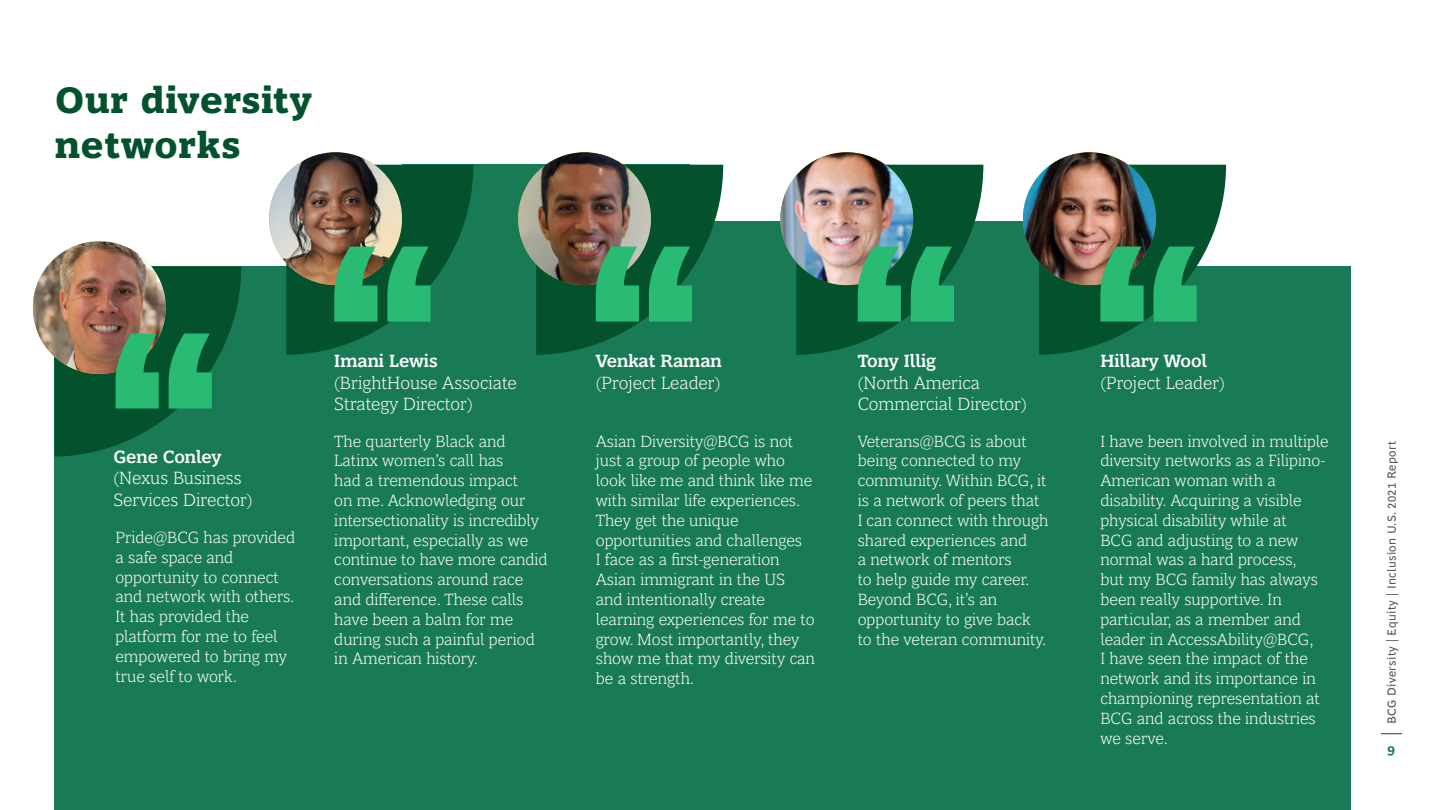
<style>
.page{position:relative;width:1440px;height:810px;background:#fff}
.page>*{position:absolute;margin:0;border:0;box-sizing:border-box;transform-origin:0 0}
.t1{font:800 37.5px/45px "Henderson BCG Mod";letter-spacing:.03em;color:#03522d}
.t2{font:300 18px/21.6px "Henderson BCG Mod";color:#fff}
.t3{font:700 18px "Henderson BCG Mod";color:#fff}
.t4{font:300 16.5px/19.8px "Henderson BCG Mod";color:#fff}
.t5{font:700 13.5px "Henderson BCG Sans";color:#197a56}
.t6{font:12px "Henderson BCG Sans";letter-spacing:.03em;color:#575757}
</style>
<div class="page">
<svg style="left:1381px;top:733px;width:21px;height:1px"></svg>
<div style="left:402px;top:165px;width:288px;height:645px;background:#197a56"></div>
<div style="left:54px;top:267px;width:1296px;height:543px;background:#197a56"></div>
<img style="left:33px;top:242px;width:118px;height:115px">
<img style="left:269px;top:152px;width:133px;height:133px;border-radius:66px">
<img style="left:518px;top:152px;width:133px;height:133px;border-radius:66px">
<img style="left:780px;top:152px;width:133px;height:133px;border-radius:66px">
<img style="left:1023px;top:152px;width:133px;height:133px;border-radius:66px">
<svg style="left:54px;top:266px;width:187px;height:191px"></svg>
<svg style="left:286px;top:165px;width:187px;height:190px"></svg>
<img style="left:536px;top:165px;width:187px;height:190px">
<img style="left:796px;top:165px;width:187px;height:190px">
<svg style="left:1039px;top:165px;width:187px;height:190px"></svg>
<h1 class="t1" style="left:55px;top:75px;width:258px">Our diversity networks</h1>
<p class="t3" style="left:113px;top:444px;width:110px">Gene Conley</p>
<p class="t2" style="left:113px;top:466px;width:141px">(Nexus Business<br>Services Director)</p>
<p class="t4" style="left:115px;top:526px;width:181px">Pride@BCG has provided a safe space and opportunity to connect and network with others.<br>It has provided the platform for me to feel empowered to bring my true self to work.</p>
<p class="t3" style="left:334px;top:348px;width:105px">Imani Lewis</p>
<p class="t2" style="left:334px;top:370px;width:184px">(BrightHouse Associate<br>Strategy Director)</p>
<p class="t4" style="left:334px;top:430px;width:215px">The quarterly Black and<br>Latinx women’s call has<br>had a tremendous impact<br>on me. Acknowledging our intersectionality is incredibly important, especially as we continue to have more candid conversations around race and difference. These calls have been a balm for me during such a painful period in American history.</p>
<p class="t3" style="left:596px;top:348px;width:128px">Venkat Raman</p>
<p class="t2" style="left:596px;top:370px;width:126px">(Project Leader)</p>
<p class="t3" style="left:857px;top:348px;width:80px">Tony Illig</p>
<p class="t2" style="left:857px;top:370px;width:171px">(North America<br>Commercial Director)</p>
<p class="t3" style="left:1100px;top:348px;width:108px">Hillary Wool</p>
<p class="t2" style="left:1100px;top:370px;width:126px">(Project Leader)</p>
<p class="t4" style="left:596px;top:430px;width:221px">Asian Diversity@BCG is not just a group of people who look like me and think like me with similar life experiences.<br>They get the unique opportunities and challenges<br>I face as a first-generation<br>Asian immigrant in the US and intentionally create learning experiences for me to grow. Most importantly, they show me that my diversity can be a strength.</p>
<p class="t4" style="left:857px;top:430px;width:192px">Veterans@BCG is about being connected to my community. Within BCG, it is a network of peers that<br>I can connect with through shared experiences and<br>a network of mentors<br>to help guide my career.<br>Beyond BCG, it’s an opportunity to give back to the veteran community.</p>
<p class="t4" style="left:1100px;top:430px;width:230px">I have been involved in multiple diversity networks as a Filipino-<br>American woman with a disability. Acquiring a visible physical disability while at<br>BCG and adjusting to a new normal was a hard process,<br>but my BCG family has always been really supportive. In particular, as a member and leader in AccessAbility@BCG,<br>I have seen the impact of the network and its importance in championing representation at<br>BCG and across the industries we serve.</p>
<p class="t6" style="left:1383px;top:724px;width:284px;rotate:-90deg">BCG Diversity | Equity | Inclusion U.S. 2021 Report</p>
<p class="t5" style="left:1388px;top:741px;width:9px">9</p>
</div>
